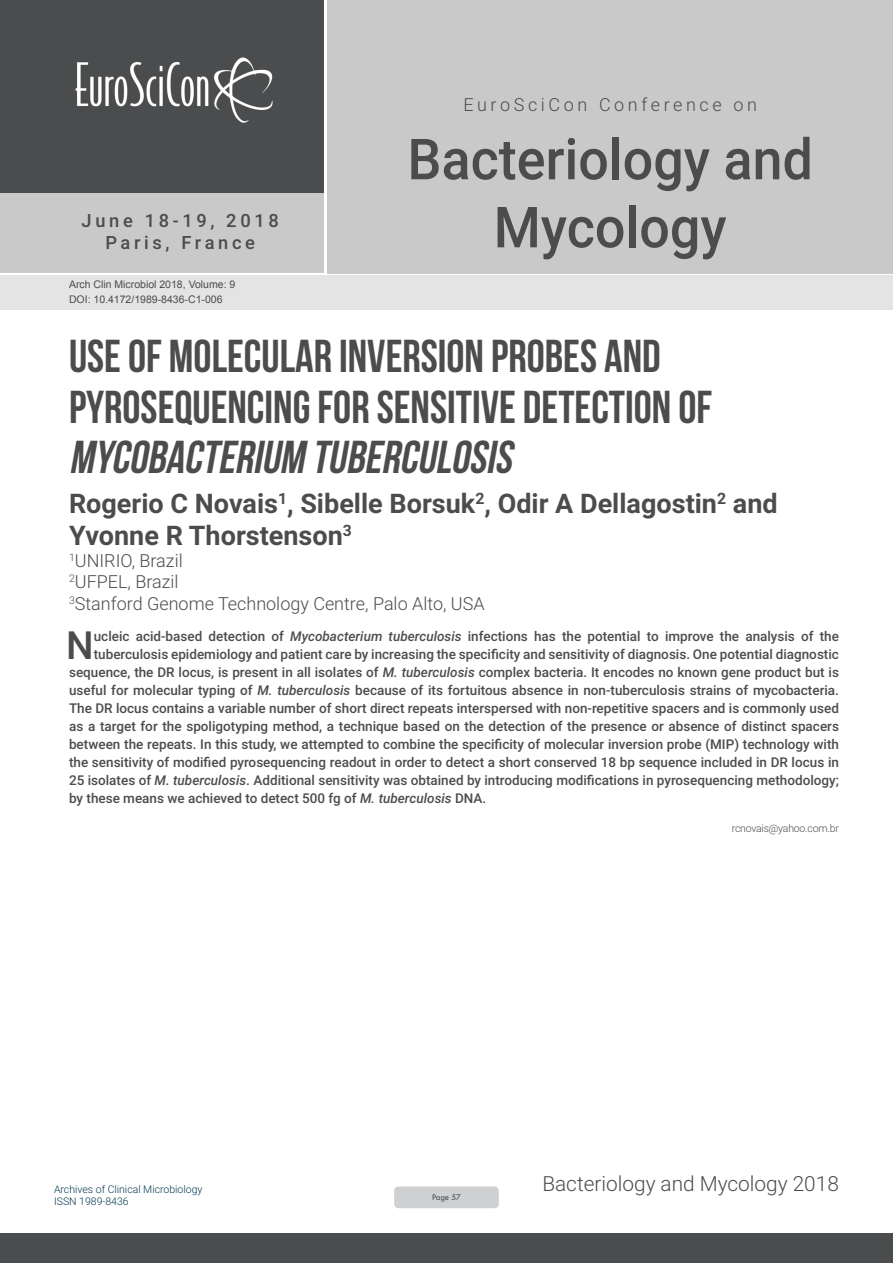
<style>
.page{position:relative;width:893px;height:1263px;background:#fff}
.page>*{position:absolute;margin:0;border:0;box-sizing:border-box;transform-origin:0 0}
.t1{font:500 56.7px/67.9px "Roboto";color:#4b4c4d;text-align:center;scale:.95 1}
.t2{font:46.05px/50.7px "Bebas Neue";color:#4b4c4d}
.Abstract{font:500 38.85px "Roboto";color:#4b4c4d}
.t3{font:700 27px/32.4px "Roboto";color:#4b4c4d}
.t4{font:300 20.85px "Roboto";color:#4b4c4d}
.t5{font:500 18.3px/21.9px "Roboto";letter-spacing:.2em;color:#4b4c4d;text-align:center}
.t6{font:300 18px "Roboto";color:#4b4c4d}
.t7{font:300 18px "Roboto";letter-spacing:.2em;color:#4b4c4d}
.Abstract-2{font:500 13.5px "Roboto";color:#4b4c4d}
.t8{font:10.5px "Arial";color:#4b4c4d}
.t9{font:300 10.5px/12.6px "Roboto";color:#053850}
.Biography{font:300 10.5px "Roboto";letter-spacing:-.02em;color:#4b4c4d}
.t10{font:9px "Tw Cen";letter-spacing:-.02em;color:#4b4c4d;scale:.95 1}
.s1{font-style:italic}
</style>
<div class="page">
<div style="left:0;top:0;width:323px;height:193px;background:#4b4c4d"></div>
<div style="left:1px;top:193px;width:323px;height:80px;background:#c9c9c9"></div>
<div style="left:327px;top:0;width:566px;height:273px;background:#c9c9c9"></div>
<img style="left:75px;top:57px;width:198px;height:66px">
<div style="left:0;top:1233px;width:893px;height:30px;background:#4b4c4d"></div>
<div style="left:1px;top:275px;width:892px;height:35px;background:#e4e4e4"></div>
<div style="left:394px;top:1186px;width:105px;height:22px;background:#cfd0d2;border-radius:4px"></div>
<h3 class="t5" style="left:82px;top:209px;width:199px">June 18-19, 2018<br>Paris, France</h3>
<p class="t8" style="left:69px;top:278px;width:168px">Arch Clin Microbiol 2018, Volume: 9</p>
<p class="t8" style="left:69px;top:292px;width:155px">DOI: 10.4172/1989-8436-C1-006</p>
<h3 class="t7" style="left:463px;top:92px;width:295px">EuroSciCon Conference on</h3>
<h1 class="t1" style="left:407px;top:123px;width:428px">Bacteriology and<br>Mycology</h1>
<p class="t2" style="left:69px;top:330px;width:645px">USE OF MOLECULAR INVERSION PROBES AND<br>PYROSEQUENCING FOR SENSITIVE DETECTION OF<br><span class="s1">MYCOBACTERIUM TUBERCULOSIS</span></p>
<p class="t3" style="left:69px;top:486px;width:710px">Rogerio C Novais<sup>1</sup>, Sibelle Borsuk<sup>2</sup>, Odir A Dellagostin<sup>2</sup> and<br>Yvonne R Thorstenson<sup>3</sup></p>
<p class="t6" style="left:69px;top:548px;width:115px"><sup>1</sup>UNIRIO, Brazil</p>
<p class="t6" style="left:69px;top:569px;width:111px"><sup>2</sup>UFPEL, Brazil</p>
<p class="t6" style="left:69px;top:591px;width:417px"><sup>3</sup>Stanford Genome Technology Centre, Palo Alto, USA</p>
<p class="Abstract" style="left:66px;top:618px;width:29px">N</p>
<p class="Abstract-2" style="left:94px;top:627px;width:747px">ucleic acid-based detection of <span class="s1">Mycobacterium tuberculosis</span> infections has the potential to improve the analysis of the</p>
<p class="Abstract-2" style="left:94px;top:645px;width:747px">tuberculosis epidemiology and patient care by increasing the specificity and sensitivity of diagnosis. One potential diagnostic</p>
<p class="Abstract-2" style="left:69px;top:663px;width:771px">sequence, the DR locus, is present in all isolates of <span class="s1">M. tuberculosis</span> complex bacteria. It encodes no known gene product but is</p>
<p class="Abstract-2" style="left:69px;top:681px;width:771px">useful for molecular typing of <span class="s1">M. tuberculosis</span> because of its fortuitous absence in non-tuberculosis strains of mycobacteria.</p>
<p class="Abstract-2" style="left:69px;top:699px;width:771px">The DR locus contains a variable number of short direct repeats interspersed with non-repetitive spacers and is commonly used</p>
<p class="Abstract-2" style="left:69px;top:717px;width:771px">as a target for the spoligotyping method, a technique based on the detection of the presence or absence of distinct spacers</p>
<p class="Abstract-2" style="left:69px;top:735px;width:771px">between the repeats. In this study, we attempted to combine the specificity of molecular inversion probe (MIP) technology with</p>
<p class="Abstract-2" style="left:69px;top:753px;width:771px">the sensitivity of modified pyrosequencing readout in order to detect a short conserved 18 bp sequence included in DR locus in</p>
<p class="Abstract-2" style="left:69px;top:771px;width:771px">25 isolates of <span class="s1">M. tuberculosis</span>. Additional sensitivity was obtained by introducing modifications in pyrosequencing methodology;</p>
<p class="Abstract-2" style="left:69px;top:789px;width:419px">by these means we achieved to detect 500 fg of <span class="s1">M. tuberculosis</span> DNA.</p>
<p class="Biography" style="left:732px;top:821px;width:109px">rcnovais@yahoo.com.br</p>
<p class="t9" style="left:54px;top:1182px;width:150px">Archives of Clinical Microbiology<br>ISSN 1989-8436</p>
<p class="t10" style="left:432px;top:1192px;width:32px">Page 57</p>
<h3 class="t4" style="left:542px;top:1169px;width:298px">Bacteriology and Mycology 2018</h3>
</div>
